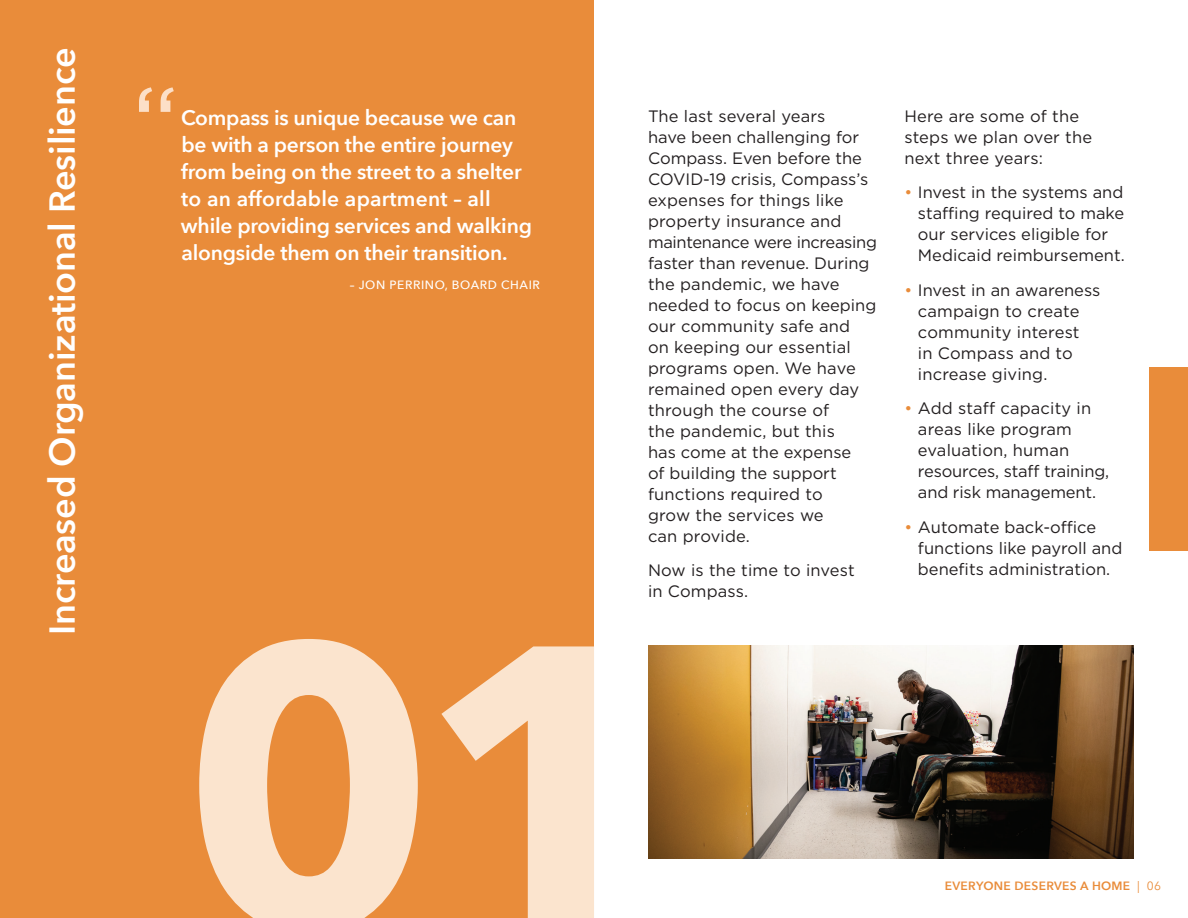
<style>
.page{position:relative;width:1188px;height:918px;background:#fff}
.page>*{position:absolute;margin:0;border:0;box-sizing:border-box;transform-origin:0 0}
.t1{font:700 394.35px "Avenir Next";color:#fbe4ce}
.t2{font:108px "Gotham";color:#fcdfc7}
.t3{font:600 36px "Avenir Next";letter-spacing:-.005em;color:#fff}
.t4{font:600 21px/27px "Avenir Next";letter-spacing:-.01em;color:#fff}
.t5{font:16.5px/21px "Gotham";color:#231f20}
.t6{font:600 12px "Avenir Next";letter-spacing:.025em;color:#e98c3a}
.t7{font:500 12px "Avenir Next";letter-spacing:.05em;color:#fff}
.s1{color:#e98c3a}
.s2{font-weight:400}
</style>
<div class="page">
<div style="left:0;top:0;width:594px;height:918px;background:#e98c3a"></div>
<img style="left:648px;top:645px;width:486px;height:214px">
<div style="left:1149px;top:367px;width:39px;height:184px;background:#e98c3a"></div>
<h3 class="t3" style="left:31px;top:635px;width:589px;rotate:-90deg">Increased Organizational Resilience</h3>
<h2 class="t2" style="left:131px;top:66px;width:50px">“</h2>
<p class="t4" style="left:181px;top:103px;width:353px">Compass is unique because we can be with a person the entire journey from being on the street to a shelter to an affordable apartment – all while providing services and walking alongside them on their transition.</p>
<p class="t7" style="left:350px;top:275px;width:192px">– JON PERRINO, BOARD CHAIR</p>
<h1 class="t1" style="left:181px;top:446px;width:491px">01</h1>
<p class="t5" style="left:648px;top:105px;width:230px">The last several years<br>have been challenging for<br>Compass. Even before the<br>COVID-19 crisis, Compass’s expenses for things like property insurance and maintenance were increasing faster than revenue. During the pandemic, we have needed to focus on keeping our community safe and<br>on keeping our essential programs open. We have remained open every day through the course of<br>the pandemic, but this<br>has come at the expense<br>of building the support functions required to<br>grow the services we<br>can provide.</p>
<p class="t5" style="left:648px;top:560px;width:208px">Now is the time to invest in Compass.</p>
<p class="t5" style="left:904px;top:105px;width:189px">Here are some of the steps we plan over the next three years:</p>
<p class="t5" style="left:918px;top:182px;width:208px;text-indent:-13px"><span class="s1">•</span> Invest in the systems and staffing required to make our services eligible for<br>Medicaid reimbursement.</p>
<p class="t5" style="left:918px;top:279px;width:184px;text-indent:-13px"><span class="s1">•</span> Invest in an awareness campaign to create community interest<br>in Compass and to increase giving.</p>
<p class="t5" style="left:918px;top:398px;width:193px;text-indent:-13px"><span class="s1">•</span> Add staff capacity in areas like program evaluation, human resources, staff training, and risk management.</p>
<p class="t5" style="left:918px;top:516px;width:206px;text-indent:-13px"><span class="s1">•</span> Automate back-office functions like payroll and benefits administration.</p>
<p class="t6" style="left:945px;top:876px;width:218px">EVERYONE DESERVES A HOME <span class="s2">| 06</span></p>
</div>
